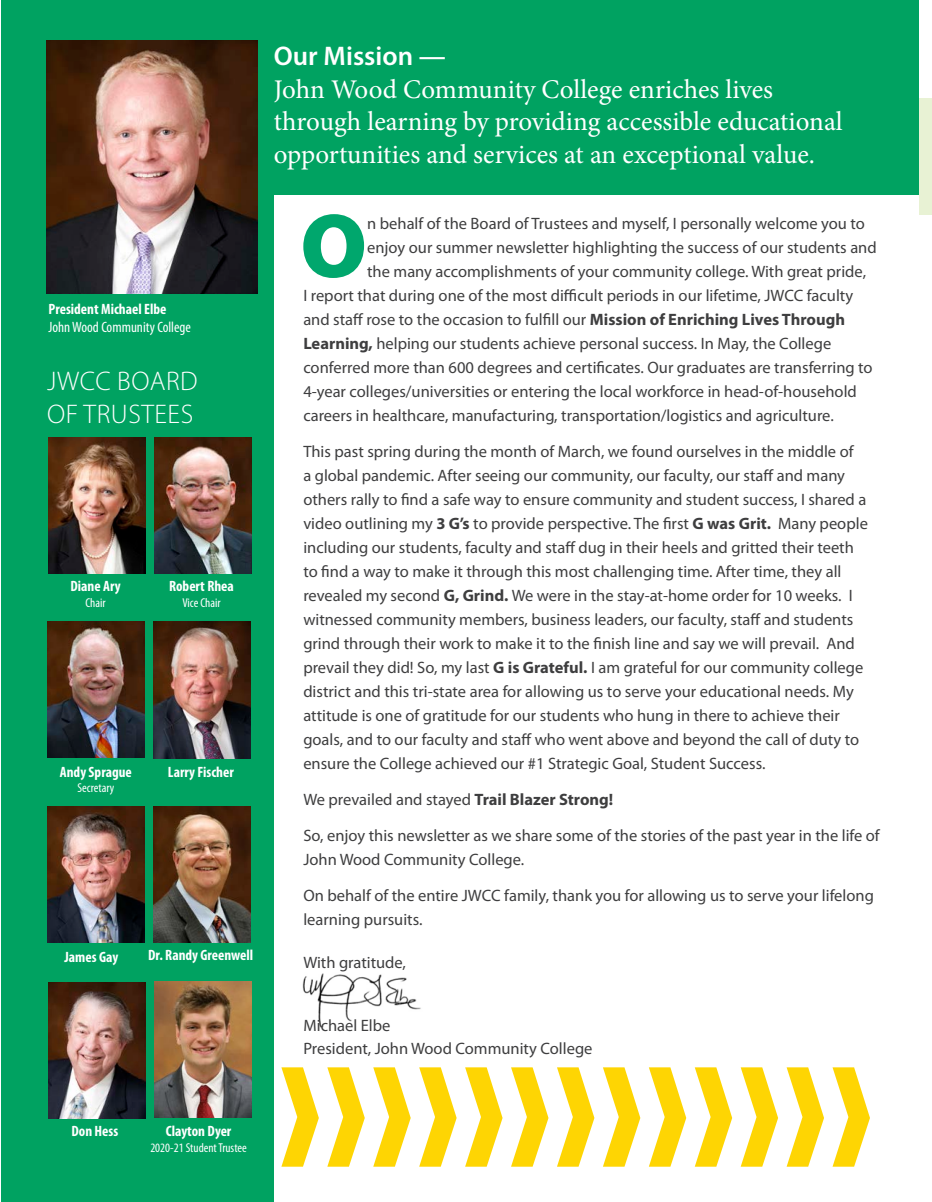
<style>
.page{position:relative;width:932px;height:1202px;background:#fff}
.page>*{position:absolute;margin:0;border:0;box-sizing:border-box;transform-origin:0 0}
.t1{font:900 91.65px "Myriad Pro";color:#00a76d}
.t2{font:27px/32.4px "Minion Pro";color:#fff}
.t3{font:300 27px "Myriad Pro";letter-spacing:.02em;color:#fff}
.t4{font:600 27px "Myriad Pro";color:#fff}
.t5{font:16.5px/24px "Myriad Pro";color:#3e3e3f}
.t6{font:700 condensed 15px "Myriad Pro";color:#fff}
.t7{font:condensed 15px "Myriad Pro";color:#fff}
.t8{font:condensed 12.9px "Myriad Pro";color:#fff}
.s1{font-weight:700}
</style>
<div class="page">
<div style="left:919px;top:99px;width:13px;height:116px;background:#e8f2d4"></div>
<div style="left:1px;top:1px;width:917px;height:1201px;background:#00a261"></div>
<div style="left:274px;top:195px;width:644px;height:1007px;background:#fff"></div>
<img style="left:48px;top:437px;width:98px;height:136px">
<img style="left:154px;top:437px;width:98px;height:136px">
<img style="left:153px;top:806px;width:98px;height:136px">
<img style="left:48px;top:982px;width:97px;height:136px">
<img style="left:47px;top:621px;width:97px;height:136px">
<img style="left:47px;top:806px;width:97px;height:136px">
<img style="left:153px;top:622px;width:98px;height:136px">
<img style="left:154px;top:981px;width:98px;height:136px">
<svg style="left:832px;top:1067px;width:38px;height:99px"></svg>
<svg style="left:786px;top:1067px;width:38px;height:99px"></svg>
<svg style="left:740px;top:1067px;width:38px;height:99px"></svg>
<svg style="left:694px;top:1067px;width:38px;height:99px"></svg>
<svg style="left:649px;top:1067px;width:37px;height:99px"></svg>
<svg style="left:603px;top:1067px;width:37px;height:99px"></svg>
<svg style="left:557px;top:1067px;width:37px;height:99px"></svg>
<svg style="left:511px;top:1067px;width:37px;height:99px"></svg>
<svg style="left:465px;top:1067px;width:37px;height:99px"></svg>
<svg style="left:419px;top:1067px;width:37px;height:99px"></svg>
<svg style="left:373px;top:1067px;width:37px;height:99px"></svg>
<svg style="left:327px;top:1067px;width:38px;height:99px"></svg>
<svg style="left:281px;top:1067px;width:38px;height:99px"></svg>
<img style="left:47px;top:40px;width:210px;height:253px">
<img style="left:302px;top:973px;width:119px;height:55px">
<p class="t6" style="left:48px;top:299px;width:119px">President Michael Elbe</p>
<p class="t7" style="left:48px;top:317px;width:144px">John Wood Community College</p>
<p class="t3" style="left:47px;top:366px;width:152px">JWCC BOARD</p>
<p class="t3" style="left:47px;top:399px;width:148px">OF TRUSTEES</p>
<p class="t6" style="left:70px;top:577px;width:52px">Diane Ary</p>
<p class="t8" style="left:85px;top:594px;width:22px">Chair</p>
<p class="t6" style="left:169px;top:577px;width:66px">Robert Rhea</p>
<p class="t8" style="left:182px;top:594px;width:40px">Vice Chair</p>
<p class="t6" style="left:60px;top:762px;width:73px">Andy Sprague</p>
<p class="t8" style="left:77px;top:780px;width:38px">Secretary</p>
<p class="t6" style="left:168px;top:762px;width:67px">Larry Fischer</p>
<p class="t6" style="left:64px;top:947px;width:55px">James Gay</p>
<p class="t6" style="left:148px;top:945px;width:107px">Dr. Randy Greenwell</p>
<p class="t4" style="left:274px;top:39px;width:173px">Our Mission —</p>
<p class="t2" style="left:274px;top:73px;width:570px">John Wood Community College enriches lives through learning by providing accessible educational opportunities and services at an exceptional value.</p>
<p class="t1" style="left:300px;top:194px;width:68px">O</p>
<p class="t5" style="left:367px;top:211px;width:499px">n behalf of the Board of Trustees and myself, I personally welcome you to</p>
<p class="t5" style="left:367px;top:235px;width:511px">enjoy our summer newsletter highlighting the success of our students and</p>
<p class="t5" style="left:367px;top:259px;width:500px">the many accomplishments of your community college. With great pride,</p>
<p class="t5" style="left:303px;top:283px;width:551px">I report that during one of the most difficult periods in our lifetime, JWCC faculty</p>
<p class="t5" style="left:303px;top:307px;width:543px">and staff rose to the occasion to fulfill our <span class="s1">Mission of Enriching Lives Through</span></p>
<p class="t5" style="left:303px;top:331px;width:529px"><span class="s1">Learning,</span> helping our students achieve personal success. In May, the College</p>
<p class="t5" style="left:303px;top:355px;width:571px">conferred more than 600 degrees and certificates. Our graduates are transferring to</p>
<p class="t5" style="left:303px;top:379px;width:555px">4-year colleges/universities or entering the local workforce in head-of-household</p>
<p class="t5" style="left:303px;top:403px;width:532px">careers in healthcare, manufacturing, transportation/logistics and agriculture.</p>
<p class="t5" style="left:303px;top:439px;width:566px">This past spring during the month of March, we found ourselves in the middle of<br>a global pandemic. After seeing our community, our faculty, our staff and many others rally to find a safe way to ensure community and student success, I shared a video outlining my <span class="s1">3 G’s</span> to provide perspective. The first <span class="s1">G was Grit.</span> Many people including our students, faculty and staff dug in their heels and gritted their teeth to find a way to make it through this most challenging time. After time, they all revealed my second <span class="s1">G, Grind.</span> We were in the stay-at-home order for 10 weeks. I witnessed community members, business leaders, our faculty, staff and students grind through their work to make it to the finish line and say we will prevail. And prevail they did! So, my last <span class="s1">G is Grateful.</span> I am grateful for our community college district and this tri-state area for allowing us to serve your educational needs. My attitude is one of gratitude for our students who hung in there to achieve their goals, and to our faculty and staff who went above and beyond the call of duty to ensure the College achieved our #1 Strategic Goal, Student Success.</p>
<p class="t5" style="left:303px;top:787px;width:311px">We prevailed and stayed <span class="s1">Trail Blazer Strong!</span></p>
<p class="t5" style="left:303px;top:823px;width:578px">So, enjoy this newsletter as we share some of the stories of the past year in the life of<br>John Wood Community College.</p>
<p class="t5" style="left:303px;top:883px;width:572px">On behalf of the entire JWCC family, thank you for allowing us to serve your lifelong learning pursuits.</p>
<p class="t5" style="left:303px;top:950px;width:104px">With gratitude,</p>
<p class="t5" style="left:303px;top:1014px;width:291px;line-height:22.5px">Michael Elbe<br>President, John Wood Community College</p>
<p class="t6" style="left:72px;top:1121px;width:48px">Don Hess</p>
<p class="t6" style="left:166px;top:1121px;width:67px">Clayton Dyer</p>
<p class="t8" style="left:150px;top:1139px;width:98px">2020-21 Student Trustee</p>
</div>
